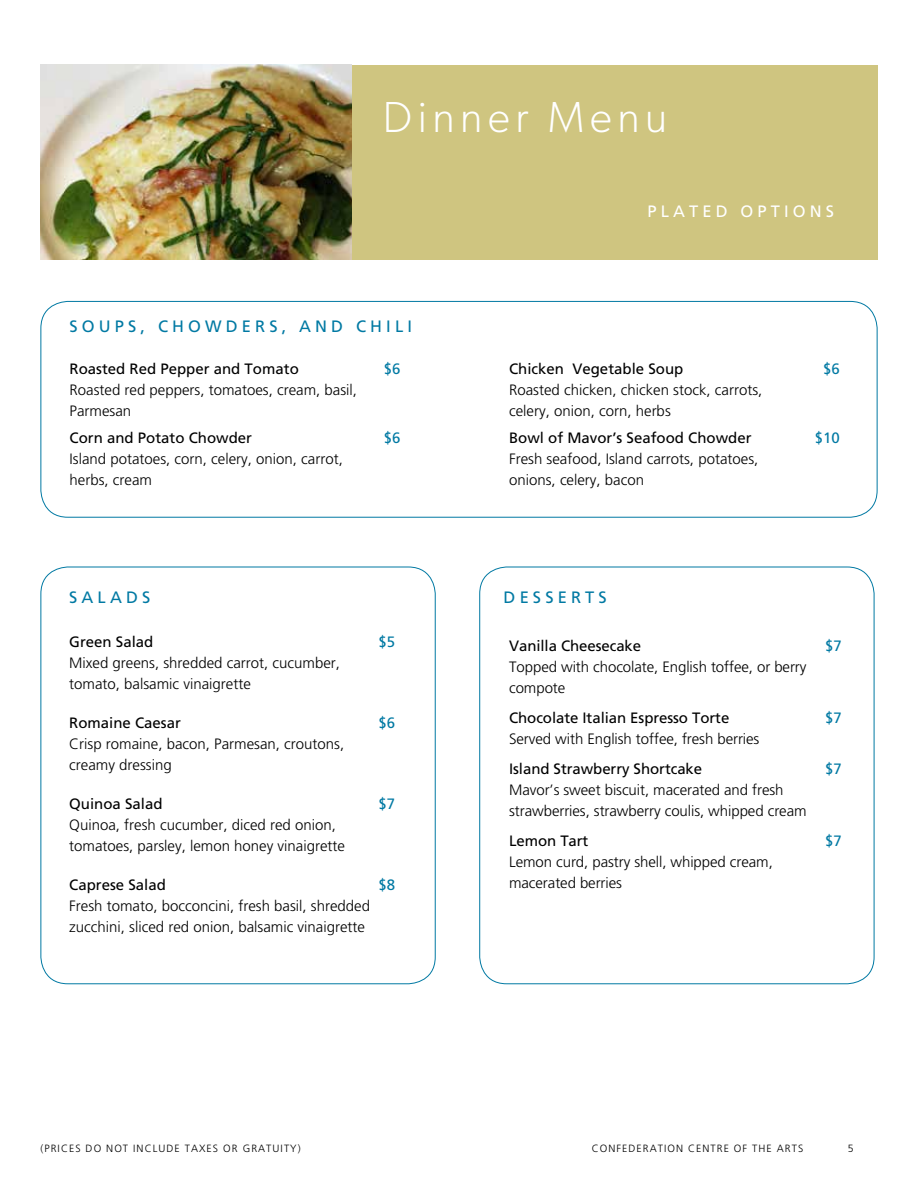
<style>
.page{position:relative;width:918px;height:1188px;background:#fff}
.page>*{position:absolute;margin:0;border:0;box-sizing:border-box;transform-origin:0 0}
.t1{font:43.5px "Frutiger";letter-spacing:.125em;color:#fff}
.t2{font:300 43.5px "Gibson";letter-spacing:.125em;color:#fff}
.t3{font:16.5px "Frutiger";letter-spacing:.25em;color:#0079a3}
.t4{font:16.5px "Frutiger";letter-spacing:.25em;color:#fff}
.t5{font:300 15px/21px "Frutiger";color:#000}
.t6{font:15px "Frutiger";color:#000}
.t7{font:15px "Frutiger";color:#0079a3}
.t8{font:300 10.5px "Frutiger";letter-spacing:.1em;color:#000}
</style>
<div class="page">
<div style="left:151px;top:65px;width:727px;height:194px;background:#cfc580"></div>
<img style="left:40px;top:65px;width:312px;height:194px">
<div style="left:40px;top:301px;width:838px;height:217px;border:1px solid #0079a3;border-radius:27px"></div>
<h1 class="t2" style="left:383px;top:91px;width:286px">Dinner Menu</h1>
<h1 class="t1" style="left:320px;top:105px;width:361px">banquet menu</h1>
<p class="t3" style="left:70px;top:317px;width:344px">SOUPS, CHOWDERS, AND CHILI</p>
<p class="t6" style="left:70px;top:360px;width:231px">Roasted Red Pepper and Tomato</p>
<p class="t7" style="left:384px;top:360px;width:18px">$6</p>
<p class="t5" style="left:70px;top:380px;width:289px">Roasted red peppers, tomatoes, cream, basil,<br>Parmesan</p>
<p class="t6" style="left:70px;top:429px;width:184px">Corn and Potato Chowder</p>
<p class="t7" style="left:384px;top:429px;width:18px">$6</p>
<p class="t5" style="left:70px;top:449px;width:275px">Island potatoes, corn, celery, onion, carrot, herbs, cream</p>
<p class="t3" style="left:69px;top:587px;width:83px">SALADS</p>
<p class="t6" style="left:69px;top:633px;width:86px">Green Salad</p>
<p class="t7" style="left:378px;top:633px;width:18px">$5</p>
<p class="t5" style="left:69px;top:652px;width:272px">Mixed greens, shredded carrot, cucumber, tomato, balsamic vinaigrette</p>
<p class="t6" style="left:69px;top:714px;width:113px">Romaine Caesar</p>
<p class="t7" style="left:378px;top:714px;width:18px">$6</p>
<p class="t5" style="left:69px;top:733px;width:277px">Crisp romaine, bacon, Parmesan, croutons, creamy dressing</p>
<p class="t6" style="left:69px;top:795px;width:95px">Quinoa Salad</p>
<p class="t7" style="left:378px;top:795px;width:18px">$7</p>
<p class="t5" style="left:69px;top:814px;width:277px">Quinoa, fresh cucumber, diced red onion, tomatoes, parsley, lemon honey vinaigrette</p>
<p class="t6" style="left:69px;top:876px;width:98px">Caprese Salad</p>
<p class="t7" style="left:378px;top:876px;width:18px">$8</p>
<p class="t5" style="left:69px;top:895px;width:302px">Fresh tomato, bocconcini, fresh basil, shredded zucchini, sliced red onion, balsamic vinaigrette</p>
<p class="t4" style="left:648px;top:202px;width:188px">PLATED OPTIONS</p>
<p class="t6" style="left:509px;top:360px;width:176px">Chicken Vegetable Soup</p>
<p class="t7" style="left:823px;top:360px;width:18px">$6</p>
<p class="t5" style="left:509px;top:380px;width:255px">Roasted chicken, chicken stock, carrots, celery, onion, corn, herbs</p>
<p class="t6" style="left:509px;top:429px;width:244px">Bowl of Mavor’s Seafood Chowder</p>
<p class="t7" style="left:815px;top:429px;width:27px">$10</p>
<p class="t5" style="left:509px;top:449px;width:251px">Fresh seafood, Island carrots, potatoes, onions, celery, bacon</p>
<p class="t3" style="left:504px;top:587px;width:105px">DESSERTS</p>
<p class="t6" style="left:509px;top:637px;width:134px">Vanilla Cheesecake</p>
<p class="t7" style="left:825px;top:637px;width:18px">$7</p>
<p class="t5" style="left:509px;top:656px;width:299px">Topped with chocolate, English toffee, or berry compote</p>
<p class="t6" style="left:509px;top:709px;width:222px">Chocolate Italian Espresso Torte</p>
<p class="t7" style="left:825px;top:709px;width:18px">$7</p>
<p class="t5" style="left:509px;top:728px;width:252px">Served with English toffee, fresh berries</p>
<p class="t6" style="left:509px;top:760px;width:195px">Island Strawberry Shortcake</p>
<p class="t7" style="left:825px;top:760px;width:18px">$7</p>
<p class="t5" style="left:509px;top:779px;width:299px">Mavor’s sweet biscuit, macerated and fresh strawberries, strawberry coulis, whipped cream</p>
<p class="t6" style="left:509px;top:832px;width:81px">Lemon Tart</p>
<p class="t7" style="left:825px;top:832px;width:18px">$7</p>
<p class="t5" style="left:509px;top:851px;width:265px">Lemon curd, pastry shell, whipped cream, macerated berries</p>
<p class="t8" style="left:40px;top:1143px;width:262px">(PRICES DO NOT INCLUDE TAXES OR GRATUITY)</p>
<p class="t8" style="left:592px;top:1143px;width:213px">CONFEDERATION CENTRE OF THE ARTS</p>
<p class="t8" style="left:848px;top:1143px;width:7px">5</p>
</div>
